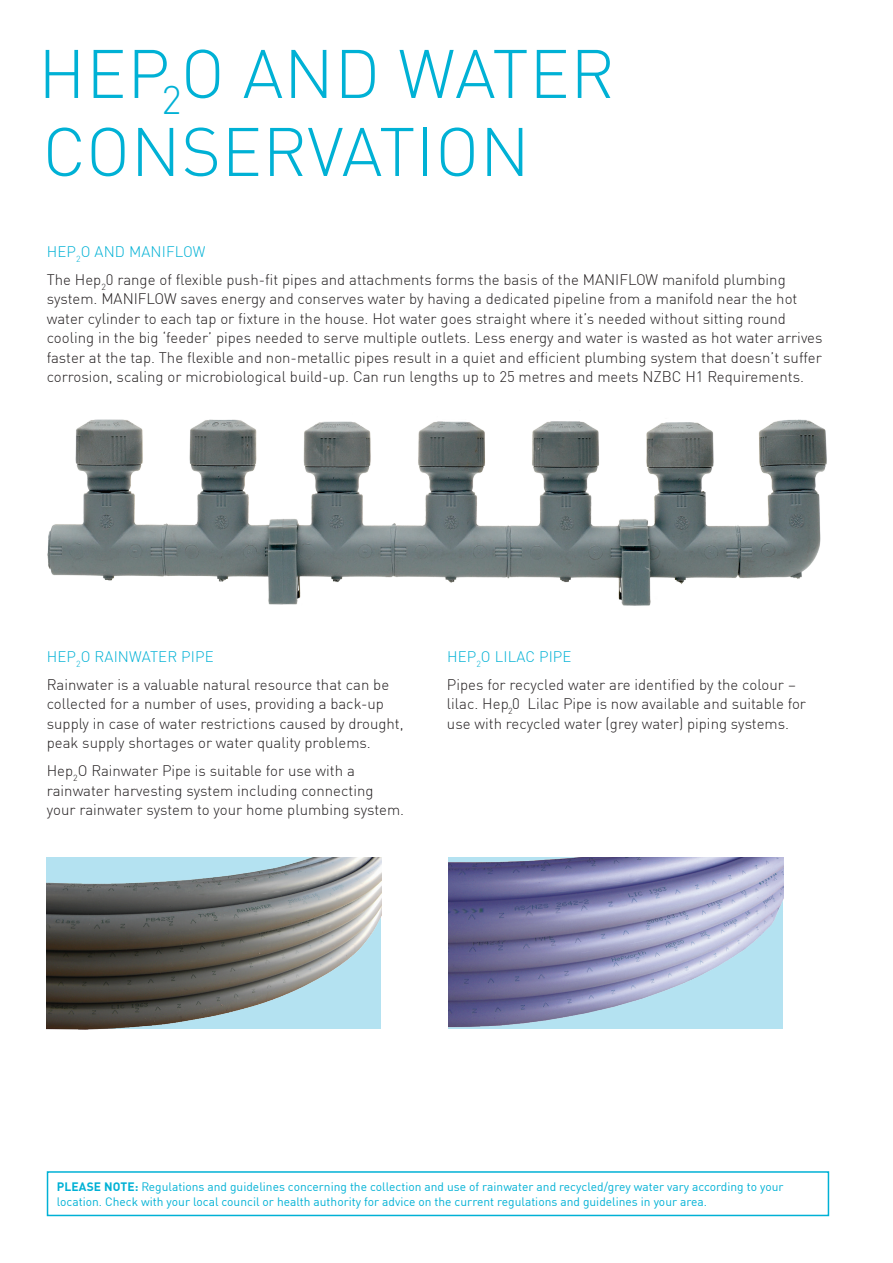
<style>
.page{position:relative;width:893px;height:1263px;background:#fff}
.page>*{position:absolute;margin:0;border:0;box-sizing:border-box;transform-origin:0 0}
.THERMA_Head_1{font:300 67.5px/78px "DINOT";letter-spacing:.01em;color:#00b1d5}
.THERMA_Body{font:300 15px/19.5px "DINOT";color:#231f20}
.THERMA_Head_4{font:300 15px "DINOT";letter-spacing:.01em;color:#00b1d5}
.THERMA_boxed_text{font:12px/15px "DINOT";color:#00b1d5}
.s1{font-weight:700}
</style>
<div class="page">
<div style="left:47px;top:1171px;width:782px;height:45px;border:2px solid #00b1d5"></div>
<img style="left:47px;top:419px;width:780px;height:187px">
<img style="left:47px;top:858px;width:334px;height:171px">
<img style="left:449px;top:858px;width:334px;height:171px">
<p class="THERMA_Head_1" style="left:38px;top:29px;width:578px">HEP<sub>2</sub>O AND WATER<br>CONSERVATION</p>
<p class="THERMA_Head_4" style="left:47px;top:240px;width:160px">HEP<sub>2</sub>O AND MANIFLOW</p>
<p class="THERMA_Body" style="left:47px;top:268px;width:777px">The Hep<sub>2</sub>0 range of flexible push-fit pipes and attachments forms the basis of the MANIFLOW manifold plumbing system. MANIFLOW saves energy and conserves water by having a dedicated pipeline from a manifold near the hot water cylinder to each tap or fixture in the house. Hot water goes straight where it’s needed without sitting round cooling in the big ‘feeder’ pipes needed to serve multiple outlets. Less energy and water is wasted as hot water arrives faster at the tap. The flexible and non-metallic pipes result in a quiet and efficient plumbing system that doesn’t suffer corrosion, scaling or microbiological build-up. Can run lengths up to 25 metres and meets NZBC H1 Requirements.</p>
<p class="THERMA_Head_4" style="left:47px;top:645px;width:168px">HEP<sub>2</sub>O RAINWATER PIPE</p>
<p class="THERMA_Body" style="left:47px;top:673px;width:358px">Rainwater is a valuable natural resource that can be collected for a number of uses, providing a back-up supply in case of water restrictions caused by drought, peak supply shortages or water quality problems.</p>
<p class="THERMA_Body" style="left:47px;top:760px;width:359px">Hep<sub>2</sub>O Rainwater Pipe is suitable for use with a rainwater harvesting system including connecting your rainwater system to your home plumbing system.</p>
<p class="THERMA_Head_4" style="left:447px;top:645px;width:126px">HEP<sub>2</sub>O LILAC PIPE</p>
<p class="THERMA_Body" style="left:447px;top:673px;width:361px">Pipes for recycled water are identified by the colour – lilac. Hep<sub>2</sub>0 Lilac Pipe is now available and suitable for use with recycled water (grey water) piping systems.</p>
<p class="THERMA_boxed_text" style="left:57px;top:1178px;width:728px"><span class="s1">PLEASE NOTE:</span> Regulations and guidelines concerning the collection and use of rainwater and recycled/grey water vary according to your location. Check with your local council or health authority for advice on the current regulations and guidelines in your area.</p>
</div>
